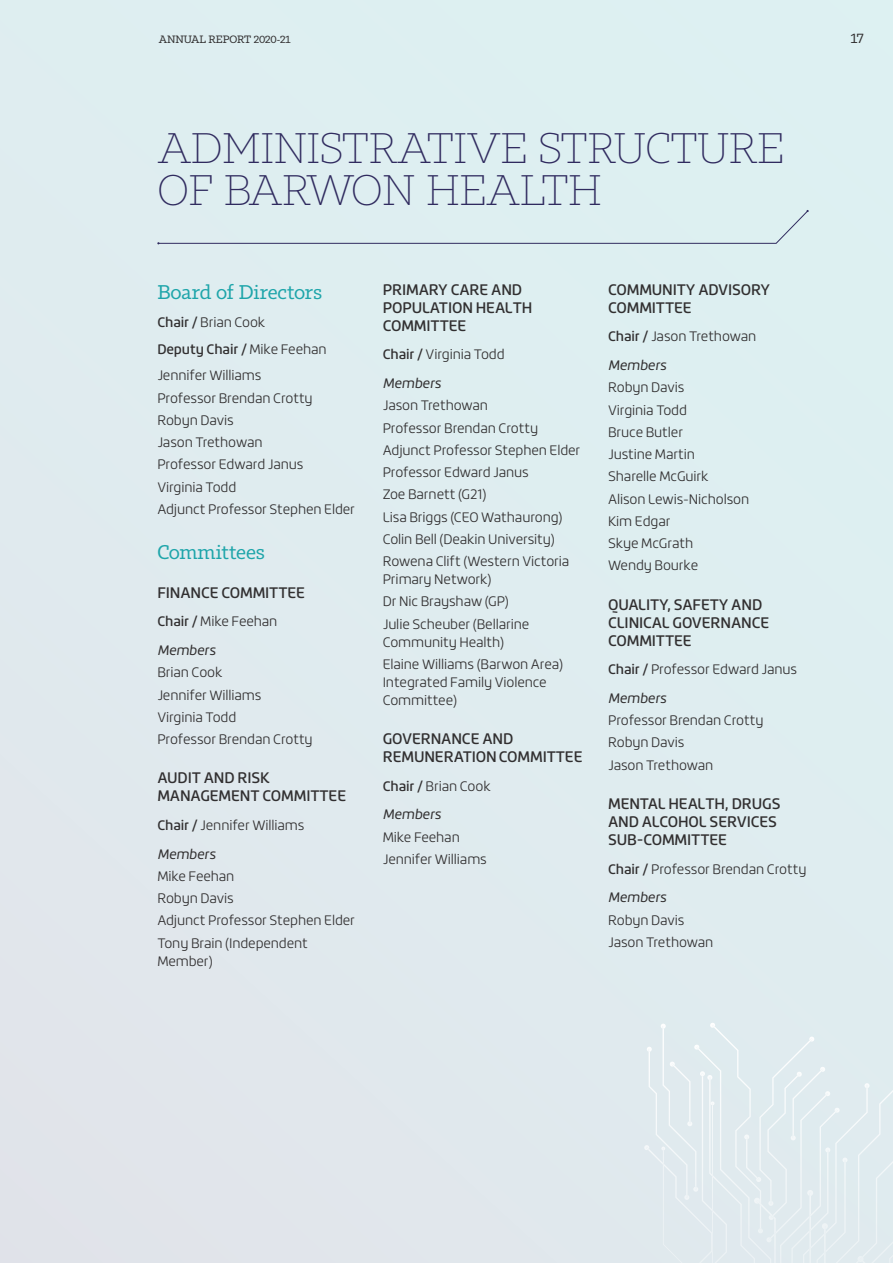
<style>
.page{position:relative;width:893px;height:1263px;background:#dfecef}
.page>*{position:absolute;margin:0;border:0;box-sizing:border-box;transform-origin:0 0}
.H1_-_Small_heading{font:100 42px/42px "Tabac Slab";letter-spacing:-.01em;color:#302b5f}
.t1{font:19.5px "Tabac Slab";letter-spacing:-.01em;color:#1ea5aa}
.t2{font:500 15px/18px "Roihu";letter-spacing:-.01em;color:#312f30}
.Body_Copy{font:300 13.5px/18px "Roihu";letter-spacing:-.01em;color:#312f30}
.t3{font:italic 13.5px "Roihu";letter-spacing:-.01em;color:#312f30}
.Body_Copy-2{font:500 13.5px "Roihu";letter-spacing:-.01em;color:#312f30}
.t4{font:13.5px "Tabac Slab";color:#312f30}
.t5{font:10.5px "Tabac Slab";letter-spacing:-.01em;color:#312f30}
.s1{font-weight:500}
.s2{font-weight:300}
</style>
<div class="page">
<svg style="left:644px;top:1023px;width:249px;height:240px"></svg>
<svg style="left:157px;top:210px;width:652px;height:34px"></svg>
<p class="t5" style="left:159px;top:33px;width:133px">ANNUAL REPORT 2020-21</p>
<p class="t4" style="left:851px;top:31px;width:14px">17</p>
<p class="H1_-_Small_heading" style="left:157px;top:128px;width:629px">ADMINISTRATIVE STRUCTURE<br>OF BARWON HEALTH</p>
<h2 class="t1" style="left:157px;top:282px;width:167px">Board of Directors</h2>
<p class="Body_Copy" style="left:157px;top:314px;width:109px"><span class="s1">Chair /</span> Brian Cook</p>
<p class="Body_Copy-2" style="left:157px;top:341px;width:171px">Deputy Chair / <span class="s2">Mike Feehan</span></p>
<p class="Body_Copy" style="left:157px;top:367px;width:106px">Jennifer Williams</p>
<p class="Body_Copy" style="left:157px;top:389px;width:157px">Professor Brendan Crotty</p>
<p class="Body_Copy" style="left:157px;top:411px;width:78px">Robyn Davis</p>
<p class="Body_Copy" style="left:157px;top:433px;width:107px">Jason Trethowan</p>
<p class="Body_Copy" style="left:157px;top:456px;width:148px">Professor Edward Janus</p>
<p class="Body_Copy" style="left:157px;top:478px;width:81px">Virginia Todd</p>
<p class="Body_Copy" style="left:157px;top:500px;width:199px">Adjunct Professor Stephen Elder</p>
<h2 class="t1" style="left:157px;top:542px;width:109px">Committees</h2>
<h3 class="t2" style="left:157px;top:584px;width:149px">FINANCE COMMITTEE</h3>
<p class="Body_Copy" style="left:157px;top:613px;width:122px"><span class="s1">Chair /</span> Mike Feehan</p>
<h4 class="t3" style="left:157px;top:642px;width:60px">Members</h4>
<p class="Body_Copy" style="left:157px;top:664px;width:67px">Brian Cook</p>
<p class="Body_Copy" style="left:157px;top:686px;width:106px">Jennifer Williams</p>
<p class="Body_Copy" style="left:157px;top:708px;width:81px">Virginia Todd</p>
<p class="Body_Copy" style="left:157px;top:730px;width:157px">Professor Brendan Crotty</p>
<h3 class="t2" style="left:157px;top:769px;width:190px">AUDIT AND RISK<br>MANAGEMENT COMMITTEE</h3>
<p class="Body_Copy" style="left:157px;top:816px;width:149px"><span class="s1">Chair /</span> Jennifer Williams</p>
<h4 class="t3" style="left:157px;top:846px;width:60px">Members</h4>
<p class="Body_Copy" style="left:157px;top:867px;width:79px">Mike Feehan</p>
<p class="Body_Copy" style="left:157px;top:889px;width:78px">Robyn Davis</p>
<p class="Body_Copy" style="left:157px;top:912px;width:199px">Adjunct Professor Stephen Elder</p>
<p class="Body_Copy" style="left:157px;top:934px;width:152px">Tony Brain (Independent<br>Member)</p>
<h3 class="t2" style="left:383px;top:281px;width:151px">PRIMARY CARE AND<br>POPULATION HEALTH<br>COMMITTEE</h3>
<p class="Body_Copy" style="left:383px;top:346px;width:123px"><span class="s1">Chair /</span> Virginia Todd</p>
<h4 class="t3" style="left:383px;top:376px;width:60px">Members</h4>
<p class="Body_Copy" style="left:383px;top:397px;width:107px">Jason Trethowan</p>
<p class="Body_Copy" style="left:383px;top:419px;width:157px">Professor Brendan Crotty</p>
<p class="Body_Copy" style="left:383px;top:441px;width:199px">Adjunct Professor Stephen Elder</p>
<p class="Body_Copy" style="left:383px;top:463px;width:148px">Professor Edward Janus</p>
<p class="Body_Copy" style="left:383px;top:486px;width:105px">Zoe Barnett (G21)</p>
<p class="Body_Copy" style="left:383px;top:508px;width:181px">Lisa Briggs (CEO Wathaurong)</p>
<p class="Body_Copy" style="left:383px;top:530px;width:174px">Colin Bell (Deakin University)</p>
<p class="Body_Copy" style="left:383px;top:552px;width:188px">Rowena Clift (Western Victoria<br>Primary Network)</p>
<p class="Body_Copy" style="left:383px;top:593px;width:128px">Dr Nic Brayshaw (GP)</p>
<p class="Body_Copy" style="left:383px;top:615px;width:148px">Julie Scheuber (Bellarine<br>Community Health)</p>
<p class="Body_Copy" style="left:383px;top:655px;width:182px">Elaine Williams (Barwon Area)<br>Integrated Family Violence<br>Committee)</p>
<h3 class="t2" style="left:383px;top:730px;width:201px">GOVERNANCE AND<br>REMUNERATION COMMITTEE</h3>
<p class="Body_Copy" style="left:383px;top:777px;width:109px"><span class="s1">Chair /</span> Brian Cook</p>
<h4 class="t3" style="left:383px;top:807px;width:60px">Members</h4>
<p class="Body_Copy" style="left:383px;top:828px;width:79px">Mike Feehan</p>
<p class="Body_Copy" style="left:383px;top:850px;width:106px">Jennifer Williams</p>
<h3 class="t2" style="left:608px;top:281px;width:164px">COMMUNITY ADVISORY<br>COMMITTEE</h3>
<p class="Body_Copy" style="left:608px;top:328px;width:150px"><span class="s1">Chair /</span> Jason Trethowan</p>
<h4 class="t3" style="left:608px;top:358px;width:60px">Members</h4>
<p class="Body_Copy" style="left:608px;top:379px;width:78px">Robyn Davis</p>
<p class="Body_Copy" style="left:608px;top:401px;width:81px">Virginia Todd</p>
<p class="Body_Copy" style="left:608px;top:423px;width:77px">Bruce Butler</p>
<p class="Body_Copy" style="left:608px;top:445px;width:88px">Justine Martin</p>
<p class="Body_Copy" style="left:608px;top:468px;width:102px">Sharelle McGuirk</p>
<p class="Body_Copy" style="left:608px;top:490px;width:143px">Alison Lewis-Nicholson</p>
<p class="Body_Copy" style="left:608px;top:512px;width:64px">Kim Edgar</p>
<p class="Body_Copy" style="left:608px;top:534px;width:87px">Skye McGrath</p>
<p class="Body_Copy" style="left:608px;top:557px;width:92px">Wendy Bourke</p>
<h3 class="t2" style="left:608px;top:595px;width:163px">QUALITY, SAFETY AND<br>CLINICAL GOVERNANCE<br>COMMITTEE</h3>
<p class="Body_Copy" style="left:608px;top:661px;width:191px"><span class="s1">Chair /</span> Professor Edward Janus</p>
<h4 class="t3" style="left:608px;top:690px;width:60px">Members</h4>
<p class="Body_Copy" style="left:608px;top:711px;width:157px">Professor Brendan Crotty</p>
<p class="Body_Copy" style="left:608px;top:734px;width:78px">Robyn Davis</p>
<p class="Body_Copy" style="left:608px;top:756px;width:107px">Jason Trethowan</p>
<h3 class="t2" style="left:608px;top:795px;width:174px">MENTAL HEALTH, DRUGS<br>AND ALCOHOL SERVICES<br>SUB-COMMITTEE</h3>
<p class="Body_Copy" style="left:608px;top:860px;width:200px"><span class="s1">Chair /</span> Professor Brendan Crotty</p>
<h4 class="t3" style="left:608px;top:890px;width:60px">Members</h4>
<p class="Body_Copy" style="left:608px;top:911px;width:78px">Robyn Davis</p>
<p class="Body_Copy" style="left:608px;top:933px;width:107px">Jason Trethowan</p>
</div>
